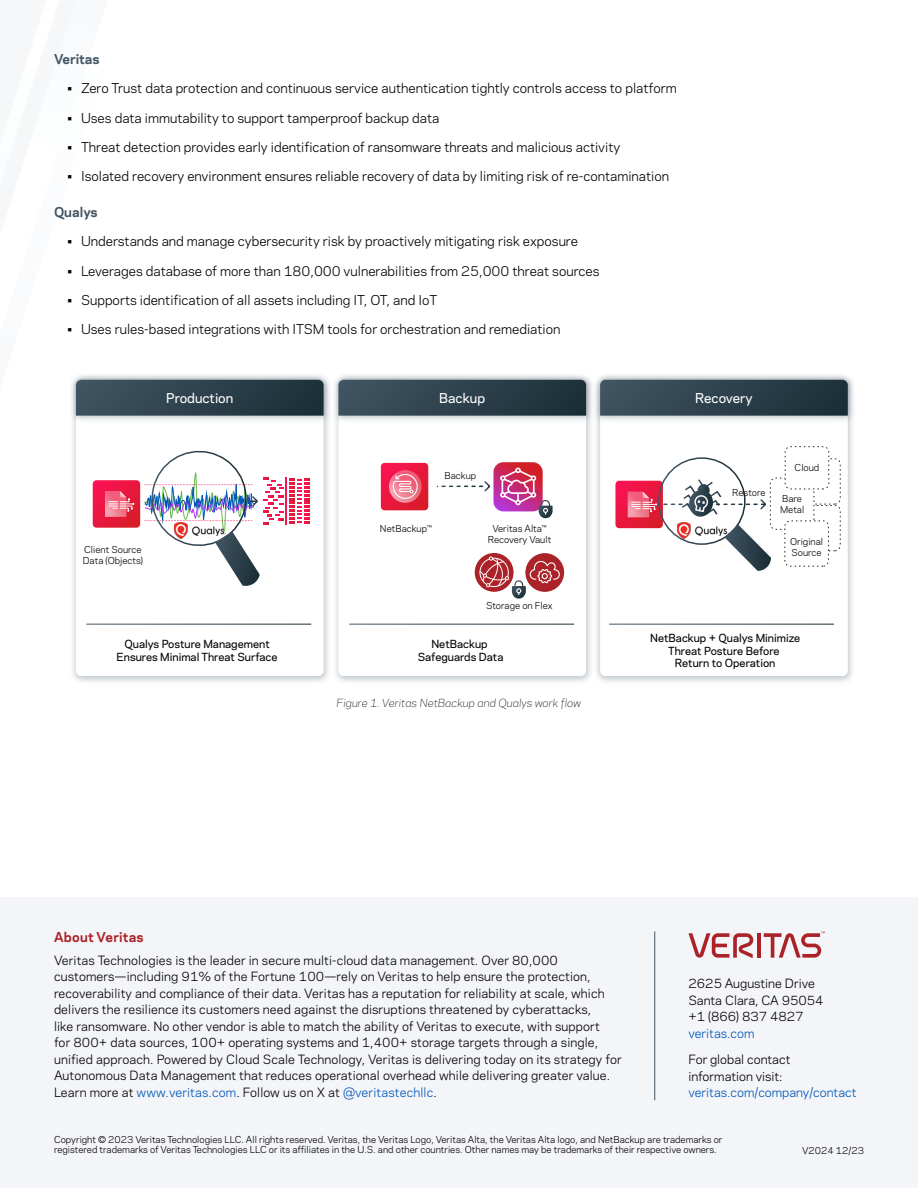
<style>
.page{position:relative;width:918px;height:1188px;background:#fff}
.page>*{position:absolute;margin:0;border:0;box-sizing:border-box;transform-origin:0 0}
.t1{font:12.75px "Polaris";color:#000}
.t2{font:500 12.75px "Polaris";color:#fff}
.Paragraph_Subtitle{font:700 12.75px "Polaris";color:#425563}
.t3{font:700 12.75px "Polaris";letter-spacing:.015em;color:#ab2328}
.t4{font:12px/16.5px "Polaris";letter-spacing:.01em;color:#000}
.t5{font:12px "Polaris";color:#0057b8}
.t6{font:500 10.5px/12.6px "Polaris";color:#000;text-align:center}
.t7{font:italic 300 10.5px "Polaris";color:#000}
.t8{font:9px/10.8px "Polaris";color:#000}
.s1{color:#0057b8}
</style>
<div class="page">
<div style="left:0;top:898px;width:918px;height:290px;background:#f4f5f8"></div>
<hr style="left:757px;top:933px;width:4px;height:25px;background:#ab2328">
<svg style="left:689px;top:933px;width:65px;height:25px"></svg>
<svg style="left:764px;top:932px;width:61px;height:26px"></svg>
<hr style="left:654px;top:932px;width:1px;height:168px;background:#425563">
<img style="left:597px;top:428px;width:256px;height:254px">
<div style="left:600px;top:380px;width:248px;height:296px;background:#fff;border-radius:5px"></div>
<img style="left:597px;top:375px;width:257px;height:53px">
<svg style="left:600px;top:380px;width:248px;height:36px"></svg>
<img style="left:336px;top:374px;width:261px;height:54px">
<svg style="left:338px;top:380px;width:248px;height:36px"></svg>
<img style="left:72px;top:428px;width:264px;height:254px">
<div style="left:76px;top:380px;width:248px;height:296px;background:#fff;border-radius:5px"></div>
<img style="left:72px;top:377px;width:264px;height:51px">
<svg style="left:71px;top:375px;width:253px;height:41px"></svg>
<div style="left:796px;top:505px;width:45px;height:46px;border:1px dashed #182c35;border-radius:5px"></div>
<div style="left:796px;top:458px;width:45px;height:46px;border:1px dashed #182c35;border-radius:5px"></div>
<div style="left:770px;top:478px;width:44px;height:51px;background:#fff;border-radius:5px"></div>
<div style="left:770px;top:478px;width:44px;height:52px;border:1px dashed #182c35;border-radius:5px"></div>
<div style="left:785px;top:521px;width:43px;height:45px;background:#fff;border-radius:5px"></div>
<div style="left:784px;top:521px;width:45px;height:46px;border:1px dashed #182c35;border-radius:5px"></div>
<div style="left:785px;top:447px;width:44px;height:42px;background:#fff;border-radius:5px"></div>
<div style="left:785px;top:446px;width:44px;height:43px;border:1px dashed #182c35;border-radius:5px"></div>
<hr style="left:286px;top:478px;width:1px;height:46px;background:#f5144d">
<svg style="left:289px;top:479px;width:20px;height:44px"></svg>
<svg style="left:93px;top:450px;width:190px;height:136px"></svg>
<svg style="left:381px;top:463px;width:47px;height:47px"></svg>
<svg style="left:437px;top:462px;width:116px;height:56px"></svg>
<svg style="left:615px;top:478px;width:156px;height:93px"></svg>
<div style="left:475px;top:553px;width:39px;height:39px;background:#ab2328;border-radius:50%"></div>
<div style="left:525px;top:553px;width:39px;height:39px;background:#ab2328;border-radius:50%"></div>
<svg style="left:479px;top:557px;width:81px;height:42px"></svg>
<p class="Paragraph_Subtitle" style="left:54px;top:50px;width:47px">Veritas</p>
<p class="t1" style="left:68px;top:79px;width:611px">• Zero Trust data protection and continuous service authentication tightly controls access to platform</p>
<p class="t1" style="left:68px;top:108px;width:373px">• Uses data immutability to support tamperproof backup data</p>
<p class="t1" style="left:68px;top:137px;width:554px">• Threat detection provides early identification of ransomware threats and malicious activity</p>
<p class="t1" style="left:68px;top:167px;width:603px">• Isolated recovery environment ensures reliable recovery of data by limiting risk of re-contamination</p>
<p class="Paragraph_Subtitle" style="left:54px;top:203px;width:45px">Qualys</p>
<p class="t1" style="left:68px;top:232px;width:512px">• Understands and manage cybersecurity risk by proactively mitigating risk exposure</p>
<p class="t1" style="left:68px;top:261px;width:534px">• Leverages database of more than 180,000 vulnerabilities from 25,000 threat sources</p>
<p class="t1" style="left:68px;top:290px;width:371px">• Supports identification of all assets including IT, OT, and IoT</p>
<p class="t1" style="left:68px;top:320px;width:494px">• Uses rules-based integrations with ITSM tools for orchestration and remediation</p>
<p class="t8" style="left:83px;top:544px;width:62px">Client Source<br>Data (Objects)</p>
<p class="t2" style="left:166px;top:389px;width:69px">Production</p>
<p class="t2" style="left:439px;top:389px;width:47px">Backup</p>
<p class="t2" style="left:695px;top:389px;width:59px">Recovery</p>
<p class="t8" style="left:445px;top:470px;width:33px">Backup</p>
<p class="t8" style="left:380px;top:523px;width:54px">NetBackup™</p>
<p class="t8" style="left:488px;top:523px;width:65px;text-align:center">Veritas Alta™<br>Recovery Vault</p>
<p class="t8" style="left:486px;top:600px;width:68px">Storage on Flex</p>
<p class="t8" style="left:732px;top:487px;width:35px">Restore</p>
<p class="t8" style="left:795px;top:461px;width:26px">Cloud</p>
<p class="t8" style="left:780px;top:493px;width:26px">Bare<br>Metal</p>
<p class="t8" style="left:790px;top:536px;width:35px">Original<br>Source</p>
<p class="t6" style="left:117px;top:637px;width:163px">Qualys Posture Management<br>Ensures Minimal Threat Surface</p>
<p class="t6" style="left:418px;top:637px;width:87px">NetBackup<br>Safeguards Data</p>
<p class="t6" style="left:650px;top:631px;width:152px">NetBackup + Qualys Minimize<br>Threat Posture Before<br>Return to Operation</p>
<p class="t7" style="left:337px;top:695px;width:246px">Figure 1. Veritas NetBackup and Qualys work flow</p>
<p class="t3" style="left:54px;top:927px;width:91px">About Veritas</p>
<p class="t4" style="left:54px;top:951px;width:569px">Veritas Technologies is the leader in secure multi-cloud data management. Over 80,000 customers—including 91% of the Fortune 100—rely on Veritas to help ensure the protection, recoverability and compliance of their data. Veritas has a reputation for reliability at scale, which delivers the resilience its customers need against the disruptions threatened by cyberattacks,<br>like ransomware. No other vendor is able to match the ability of Veritas to execute, with support<br>for 800+ data sources, 100+ operating systems and 1,400+ storage targets through a single, unified approach. Powered by Cloud Scale Technology, Veritas is delivering today on its strategy for Autonomous Data Management that reduces operational overhead while delivering greater value.<br>Learn more at <span class="s1">www.veritas.com</span>. Follow us on X at <span class="s1">@veritastechllc</span>.</p>
<p class="t8" style="left:54px;top:1133px;width:670px">Copyright © 2023 Veritas Technologies LLC. All rights reserved. Veritas, the Veritas Logo, Veritas Alta, the Veritas Alta logo, and NetBackup are trademarks or registered trademarks of Veritas Technologies LLC or its affiliates in the U.S. and other countries. Other names may be trademarks of their respective owners.</p>
<p class="t8" style="left:802px;top:1145px;width:63px">V2024 12/23</p>
<p class="t4" style="left:688px;top:975px;width:137px">2625 Augustine Drive<br>Santa Clara, CA 95054 +1 (866) 837 4827</p>
<p class="t5" style="left:688px;top:1024px;width:68px">veritas.com</p>
<p class="t4" style="left:688px;top:1051px;width:104px">For global contact information visit:</p>
<p class="t5" style="left:688px;top:1083px;width:170px">veritas.com/company/contact</p>
</div>
